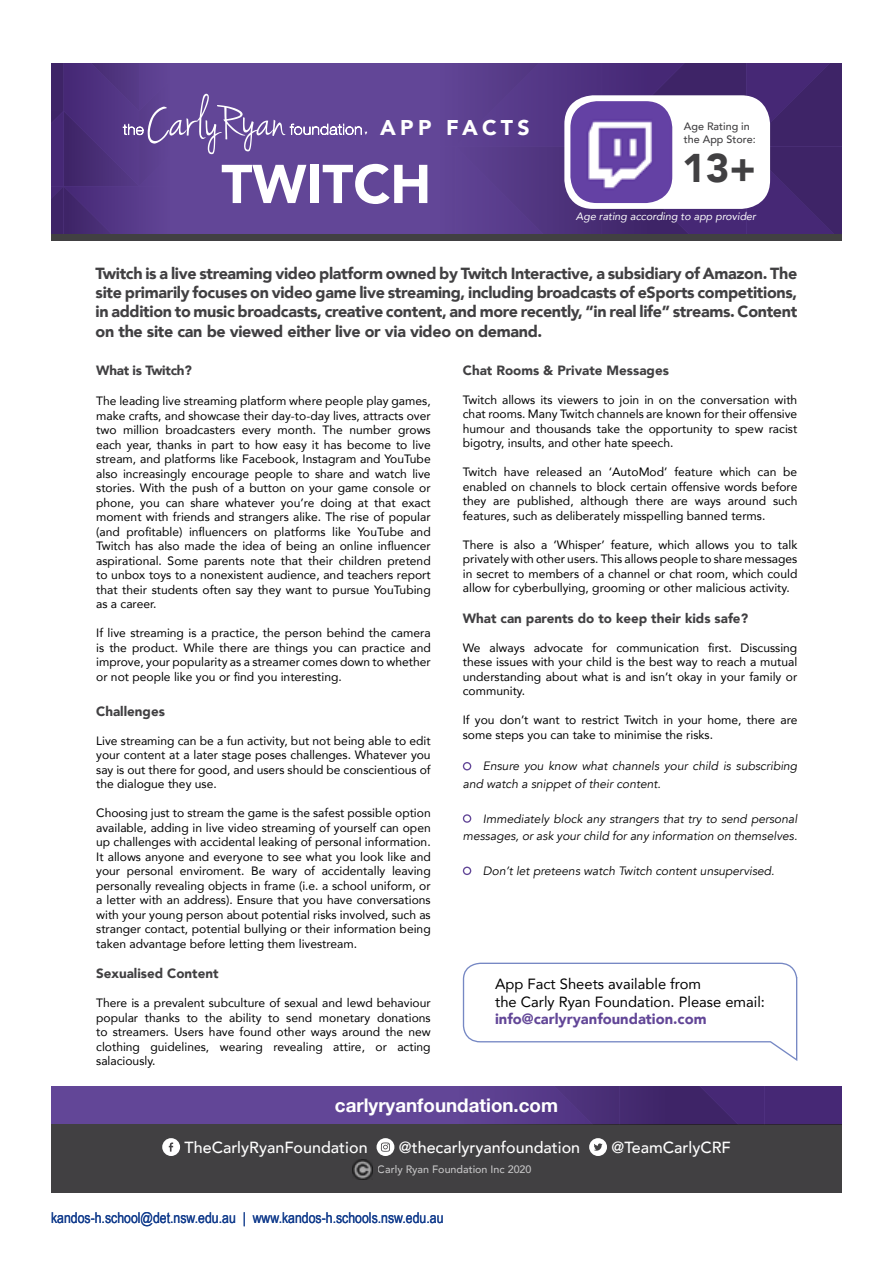
<style>
.page{position:relative;width:893px;height:1263px;background:#fff}
.page>*{position:absolute;margin:0;border:0;box-sizing:border-box;transform-origin:0 0}
.t1{font:900 54px "Avenir";color:#fff}
.t2{font:900 40.05px "Avenir";color:#414042}
.t3{font:900 21.3px "Avenir";letter-spacing:.2em;color:#fff}
.t4{font:700 18.75px "Helvetica Neue";color:#fff}
.t5{font:900 16.05px/19.4px "Avenir";letter-spacing:-.02em;color:#414042;text-align:justify}
.t6{font:500 16.05px "Avenir";color:#fff}
.t7{font:15px "Arial Narrow";color:#133d8d}
.t8{font:14.7px/17.7px "Avenir";color:#000}
.t9{font:900 14.7px "Avenir";color:#624697}
.t10{font:900 13.35px "Avenir";color:#414042}
.t11{font:900 13.35px "Avenir";letter-spacing:-.02em;color:#414042}
.t12{font:12px/14.5px "Avenir";color:#000;text-align:justify}
.t13{font:italic 12px/17.4px "Avenir";color:#000}
.t14{font:italic 10.8px "Avenir";color:#fff}
.t15{font:500 10.8px "Avenir";color:#fff}
.t16{font:500 10.8px/12.9px "Avenir";color:#414042}
</style>
<div class="page">
<div style="left:51px;top:231px;width:791px;height:9px;background:#414042"></div>
<div style="left:51px;top:1086px;width:791px;height:107px;background:#414042"></div>
<div style="left:463px;top:762px;width:8px;height:8px;border:1px solid #624697;border-radius:50%"></div>
<div style="left:463px;top:814px;width:8px;height:9px;border:1px solid #624697;border-radius:50%"></div>
<div style="left:463px;top:866px;width:8px;height:9px;border:1px solid #624697;border-radius:50%"></div>
<svg style="left:51px;top:64px;width:791px;height:170px;background:#573c88"></svg>
<svg style="left:162px;top:1138px;width:18px;height:18px"></svg>
<svg style="left:377px;top:1138px;width:17px;height:18px"></svg>
<svg style="left:589px;top:1138px;width:18px;height:18px"></svg>
<div style="left:51px;top:1086px;width:791px;height:38px;background:#624697"></div>
<svg style="left:520px;top:1086px;width:322px;height:38px;background:#472b75"></svg>
<svg style="left:462px;top:962px;width:336px;height:99px"></svg>
<div style="left:564px;top:95px;width:206px;height:114px;background:#fff;border-radius:29px"></div>
<img style="left:570px;top:101px;width:102px;height:102px">
<img style="left:353px;top:1160px;width:19px;height:19px">
<h3 class="t3" style="left:380px;top:109px;width:151px">APP FACTS</h3>
<h1 class="t1" style="left:221px;top:138px;width:211px">TWITCH</h1>
<p class="t16" style="left:684px;top:120px;width:73px">Age Rating in the App Store:</p>
<h2 class="t2" style="left:682px;top:133px;width:75px">13+</h2>
<p class="t14" style="left:576px;top:209px;width:182px">Age rating according to app provider</p>
<p class="t5" style="left:96px;top:263px;width:703px">Twitch is a live streaming video platform owned by Twitch Interactive, a subsidiary of Amazon. The site primarily focuses on video game live streaming, including broadcasts of eSports competitions, in addition to music broadcasts, creative content, and more recently, “in real life” streams. Content on the site can be viewed either live or via video on demand.</p>
<p class="t10" style="left:463px;top:359px;width:208px">Chat Rooms &amp; Private Messages</p>
<p class="t12" style="left:463px;top:392px;width:336px">Twitch allows its viewers to join in on the conversation with chat rooms. Many Twitch channels are known for their offensive humour and thousands take the opportunity to spew racist bigotry, insults, and other hate speech.</p>
<p class="t12" style="left:463px;top:464px;width:336px">Twitch have released an ‘AutoMod’ feature which can be enabled on channels to block certain offensive words before they are published, although there are ways around such features, such as deliberately misspelling banned terms.</p>
<p class="t12" style="left:463px;top:537px;width:336px">There is also a ‘Whisper’ feature, which allows you to talk privately with other users. This allows people to share messages in secret to members of a channel or chat room, which could allow for cyberbullying, grooming or other malicious activity.</p>
<p class="t10" style="left:463px;top:607px;width:287px">What can parents do to keep their kids safe?</p>
<p class="t12" style="left:463px;top:640px;width:336px">We always advocate for communication first. Discussing these issues with your child is the best way to reach a mutual understanding about what is and isn’t okay in your family or community.</p>
<p class="t12" style="left:463px;top:712px;width:336px">If you don’t want to restrict Twitch in your home, there are some steps you can take to minimise the risks.</p>
<p class="t13" style="left:463px;top:758px;width:336px;text-indent:20px">Ensure you know what channels your child is subscribing and watch a snippet of their content.</p>
<p class="t13" style="left:463px;top:810px;width:336px;text-align:right">Immediately block any strangers that try to send personal messages, or ask your child for any information on themselves.</p>
<p class="t13" style="left:483px;top:862px;width:293px">Don’t let preteens watch Twitch content unsupervised.</p>
<p class="t11" style="left:96px;top:359px;width:97px">What is Twitch?</p>
<p class="t12" style="left:96px;top:394px;width:336px">The leading live streaming platform where people play games, make crafts, and showcase their day-to-day lives, attracts over two million broadcasters every month. The number grows each year, thanks in part to how easy it has become to live stream, and platforms like Facebook, Instagram and YouTube also increasingly encourage people to share and watch live stories. With the push of a button on your game console or phone, you can share whatever you’re doing at that exact moment with friends and strangers alike. The rise of popular (and profitable) influencers on platforms like YouTube and Twitch has also made the idea of being an online influencer aspirational. Some parents note that their children pretend to unbox toys to a nonexistent audience, and teachers report that their students often say they want to pursue YouTubing as a career.</p>
<p class="t12" style="left:96px;top:625px;width:336px">If live streaming is a practice, the person behind the camera is the product. While there are things you can practice and improve, your popularity as a streamer comes down to whether or not people like you or find you interesting.</p>
<p class="t10" style="left:96px;top:700px;width:70px">Challenges</p>
<p class="t12" style="left:96px;top:733px;width:336px">Live streaming can be a fun activity, but not being able to edit your content at a later stage poses challenges. Whatever you say is out there for good, and users should be conscientious of the dialogue they use.</p>
<p class="t12" style="left:96px;top:806px;width:336px">Choosing just to stream the game is the safest possible option available, adding in live video streaming of yourself can open up challenges with accidental leaking of personal information.<br>It allows anyone and everyone to see what you look like and your personal enviroment. Be wary of accidentally leaving personally revealing objects in frame (i.e. a school uniform, or a letter with an address). Ensure that you have conversations with your young person about potential risks involved, such as stranger contact, potential bullying or their information being taken advantage before letting them livestream.</p>
<p class="t10" style="left:96px;top:962px;width:124px">Sexualised Content</p>
<p class="t12" style="left:96px;top:995px;width:336px">There is a prevalent subculture of sexual and lewd behaviour popular thanks to the ability to send monetary donations to streamers. Users have found other ways around the new clothing guidelines, wearing revealing attire, or acting salaciously.</p>
<p class="t8" style="left:495px;top:974px;width:271px">App Fact Sheets available from<br>the Carly Ryan Foundation. Please email:</p>
<p class="t9" style="left:495px;top:1006px;width:213px">info@carlyryanfoundation.com</p>
<h3 class="t4" style="left:335px;top:1093px;width:225px">carlyryanfoundation.com</h3>
<h3 class="t6" style="left:185px;top:1134px;width:185px">TheCarlyRyanFoundation</h3>
<h3 class="t6" style="left:399px;top:1134px;width:183px">@thecarlyryanfoundation</h3>
<h3 class="t6" style="left:611px;top:1134px;width:121px">@TeamCarlyCRF</h3>
<p class="t15" style="left:378px;top:1160px;width:155px">Carly Ryan Foundation Inc 2020</p>
<p class="t7" style="left:51px;top:1206px;width:394px">kandos-h.school@det.nsw.edu.au | www.kandos-h.schools.nsw.edu.au</p>
</div>
